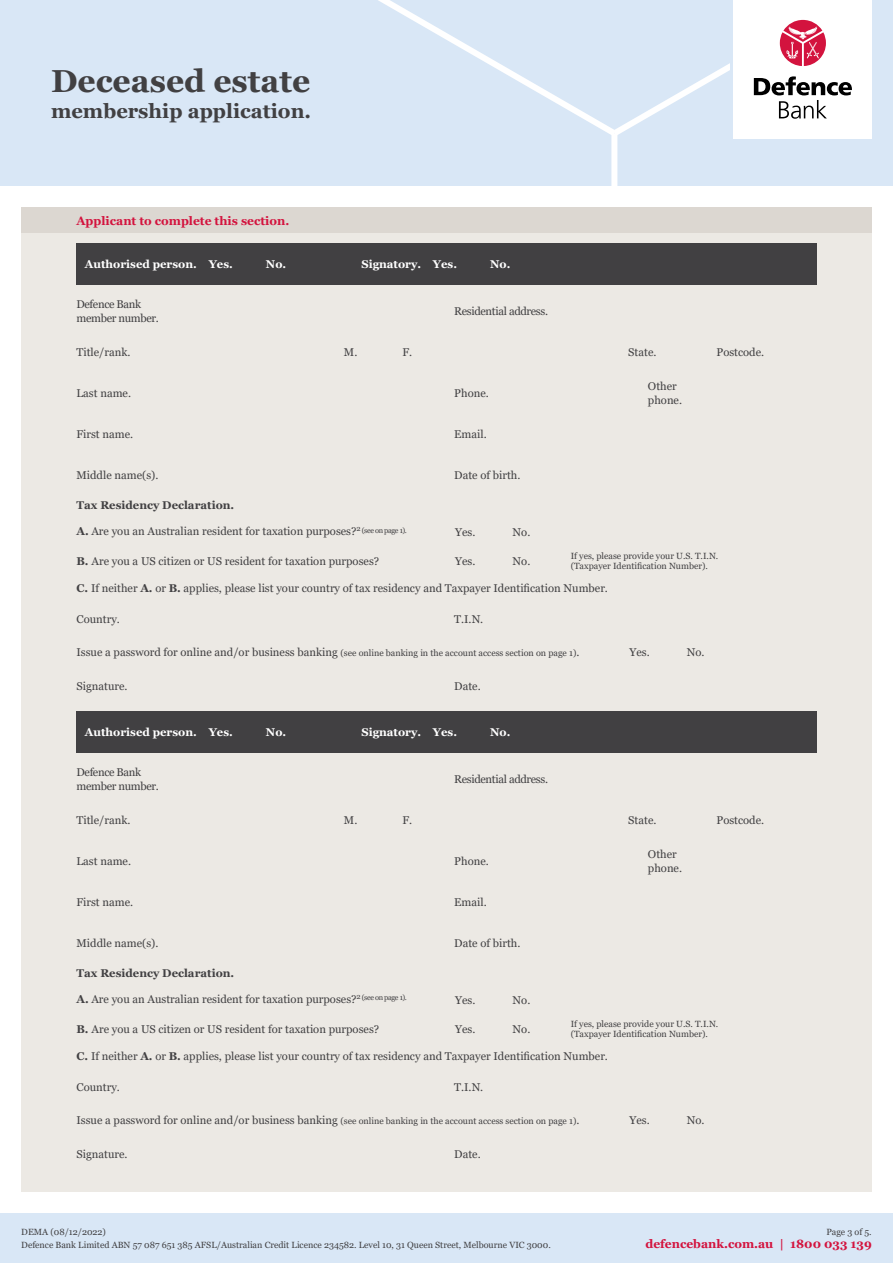
<style>
.page{position:relative;width:893px;height:1263px;background:#fff}
.page>*{position:absolute;margin:0;border:0;box-sizing:border-box;transform-origin:0 0}
.t1{font:700 31.8px "Georgia";color:#414042}
.t2{font:700 20.1px "Georgia";color:#414042}
.t3{font:700 12px "Georgia";color:#d3133e}
.t4{font:11.25px/13.5px "Georgia";color:#414042}
.t5{font:11.25px/13.5px "Georgia";letter-spacing:-.03em;color:#414042}
.t6{font:700 11.25px "Georgia";color:#fff}
.t7{font:700 11.25px "Georgia";color:#414042}
.t8{font:9px/10.5px "Georgia";color:#414042}
.s1{font-weight:700}
.s2{font-size:11.25px}
</style>
<div class="page">
<div style="left:0;top:0;width:893px;height:186px;background:#d9e7f6"></div>
<svg style="left:378px;top:0;width:228px;height:132px"></svg>
<div style="left:611px;top:133px;width:6px;height:53px;background:#fff"></div>
<svg style="left:606px;top:0;width:266px;height:142px"></svg>
<div style="left:0;top:1213px;width:893px;height:50px;background:#d9e7f6"></div>
<div style="left:21px;top:207px;width:851px;height:985px;background:#ece9e4"></div>
<div style="left:21px;top:207px;width:851px;height:26px;background:#dcd7d1"></div>
<div style="left:76px;top:243px;width:740px;height:41px;background:#414042"></div>
<div style="left:76px;top:711px;width:740px;height:41px;background:#414042"></div>
<h1 class="t1" style="left:51px;top:61px;width:261px">Deceased estate</h1>
<h2 class="t2" style="left:51px;top:98px;width:262px">membership application.</h2>
<p class="t3" style="left:77px;top:213px;width:214px">Applicant to complete this section.</p>
<p class="t6" style="left:85px;top:257px;width:149px">Authorised person. Yes.</p>
<p class="t6" style="left:266px;top:257px;width:22px">No.</p>
<p class="t6" style="left:361px;top:257px;width:97px">Signatory. Yes.</p>
<p class="t6" style="left:490px;top:257px;width:22px">No.</p>
<p class="t5" style="left:76px;top:298px;width:84px">Defence Bank member number.</p>
<p class="t5" style="left:454px;top:304px;width:95px">Residential address.</p>
<p class="t4" style="left:76px;top:345px;width:56px">Title/rank.</p>
<p class="t4" style="left:344px;top:345px;width:15px">M.</p>
<p class="t4" style="left:402px;top:345px;width:11px">F.</p>
<p class="t4" style="left:628px;top:345px;width:30px">State.</p>
<p class="t4" style="left:716px;top:345px;width:49px">Postcode.</p>
<p class="t4" style="left:76px;top:386px;width:56px">Last name.</p>
<p class="t4" style="left:76px;top:427px;width:58px">First name.</p>
<p class="t4" style="left:76px;top:468px;width:84px">Middle name(s).</p>
<p class="t7" style="left:76px;top:498px;width:159px">Tax Residency Declaration.</p>
<p class="t4" style="left:454px;top:386px;width:36px">Phone.</p>
<p class="t4" style="left:648px;top:380px;width:36px">Other phone.</p>
<p class="t4" style="left:454px;top:427px;width:34px">Email.</p>
<p class="t4" style="left:454px;top:468px;width:68px">Date of birth.</p>
<p class="t4" style="left:76px;top:525px;width:332px"><span class="s1">A.</span> Are you an Australian resident for taxation purposes?<sup>2</sup> <sup>(see</sup> <sup>on</sup> <sup>page</sup> <sup>1).</sup></p>
<p class="t4" style="left:455px;top:525px;width:22px">Yes.</p>
<p class="t4" style="left:513px;top:525px;width:19px">No.</p>
<p class="t4" style="left:76px;top:554px;width:304px"><span class="s1">B.</span> Are you a US citizen or US resident for taxation purposes?</p>
<p class="t4" style="left:455px;top:555px;width:22px">Yes.</p>
<p class="t4" style="left:513px;top:555px;width:19px">No.</p>
<p class="t8" style="left:571px;top:551px;width:149px">If yes, please provide your U.S. T.I.N. (Taxpayer Identification Number).</p>
<p class="t4" style="left:76px;top:582px;width:533px"><span class="s1">C.</span> If neither <span class="s1">A.</span> or <span class="s1">B.</span> applies, please list your country of tax residency and Taxpayer Identification Number.</p>
<p class="t4" style="left:76px;top:613px;width:45px">Country.</p>
<p class="t4" style="left:454px;top:613px;width:31px">T.I.N.</p>
<p class="t8" style="left:76px;top:648px;width:504px"><span class="s2">Issue a password for online and/or business banking</span> (see online banking in the account access section on page 1)<span class="s2">.</span></p>
<p class="t4" style="left:629px;top:646px;width:22px">Yes.</p>
<p class="t4" style="left:687px;top:646px;width:19px">No.</p>
<p class="t4" style="left:76px;top:680px;width:53px">Signature.</p>
<p class="t4" style="left:454px;top:680px;width:28px">Date.</p>
<p class="t6" style="left:85px;top:725px;width:149px">Authorised person. Yes.</p>
<p class="t6" style="left:266px;top:725px;width:22px">No.</p>
<p class="t6" style="left:361px;top:725px;width:97px">Signatory. Yes.</p>
<p class="t6" style="left:490px;top:725px;width:22px">No.</p>
<p class="t5" style="left:76px;top:766px;width:84px">Defence Bank member number.</p>
<p class="t5" style="left:454px;top:772px;width:95px">Residential address.</p>
<p class="t4" style="left:76px;top:813px;width:56px">Title/rank.</p>
<p class="t4" style="left:344px;top:813px;width:15px">M.</p>
<p class="t4" style="left:402px;top:813px;width:11px">F.</p>
<p class="t4" style="left:628px;top:813px;width:30px">State.</p>
<p class="t4" style="left:716px;top:813px;width:49px">Postcode.</p>
<p class="t4" style="left:76px;top:854px;width:56px">Last name.</p>
<p class="t4" style="left:76px;top:895px;width:58px">First name.</p>
<p class="t4" style="left:76px;top:936px;width:84px">Middle name(s).</p>
<p class="t7" style="left:76px;top:966px;width:159px">Tax Residency Declaration.</p>
<p class="t4" style="left:454px;top:854px;width:36px">Phone.</p>
<p class="t4" style="left:648px;top:848px;width:36px">Other phone.</p>
<p class="t4" style="left:454px;top:895px;width:34px">Email.</p>
<p class="t4" style="left:454px;top:936px;width:68px">Date of birth.</p>
<p class="t4" style="left:77px;top:993px;width:332px"><span class="s1">A.</span> Are you an Australian resident for taxation purposes?<sup>2</sup> <sup>(see</sup> <sup>on</sup> <sup>page</sup> <sup>1).</sup></p>
<p class="t4" style="left:455px;top:993px;width:22px">Yes.</p>
<p class="t4" style="left:513px;top:993px;width:19px">No.</p>
<p class="t4" style="left:76px;top:1022px;width:304px"><span class="s1">B.</span> Are you a US citizen or US resident for taxation purposes?</p>
<p class="t4" style="left:455px;top:1022px;width:22px">Yes.</p>
<p class="t4" style="left:513px;top:1022px;width:19px">No.</p>
<p class="t8" style="left:571px;top:1018px;width:149px">If yes, please provide your U.S. T.I.N. (Taxpayer Identification Number).</p>
<p class="t4" style="left:76px;top:1050px;width:533px"><span class="s1">C.</span> If neither <span class="s1">A.</span> or <span class="s1">B.</span> applies, please list your country of tax residency and Taxpayer Identification Number.</p>
<p class="t4" style="left:76px;top:1081px;width:45px">Country.</p>
<p class="t4" style="left:454px;top:1081px;width:31px">T.I.N.</p>
<p class="t8" style="left:76px;top:1116px;width:504px"><span class="s2">Issue a password for online and/or business banking</span> (see online banking in the account access section on page 1)<span class="s2">.</span></p>
<p class="t4" style="left:629px;top:1114px;width:22px">Yes.</p>
<p class="t4" style="left:687px;top:1114px;width:19px">No.</p>
<p class="t4" style="left:76px;top:1148px;width:53px">Signature.</p>
<p class="t4" style="left:454px;top:1148px;width:28px">Date.</p>
<p class="t8" style="left:21px;top:1226px;width:86px">DEMA (08/12/2022)</p>
<p class="t8" style="left:826px;top:1226px;width:47px">Page 3 of 5.</p>
<p class="t8" style="left:21px;top:1240px;width:531px">Defence Bank Limited ABN 57 087 651 385 AFSL/Australian Credit Licence 234582. Level 10, 31 Queen Street, Melbourne VIC 3000.</p>
<p class="t3" style="left:645px;top:1236px;width:228px">defencebank.com.au | 1800 033 139</p>
</div>
